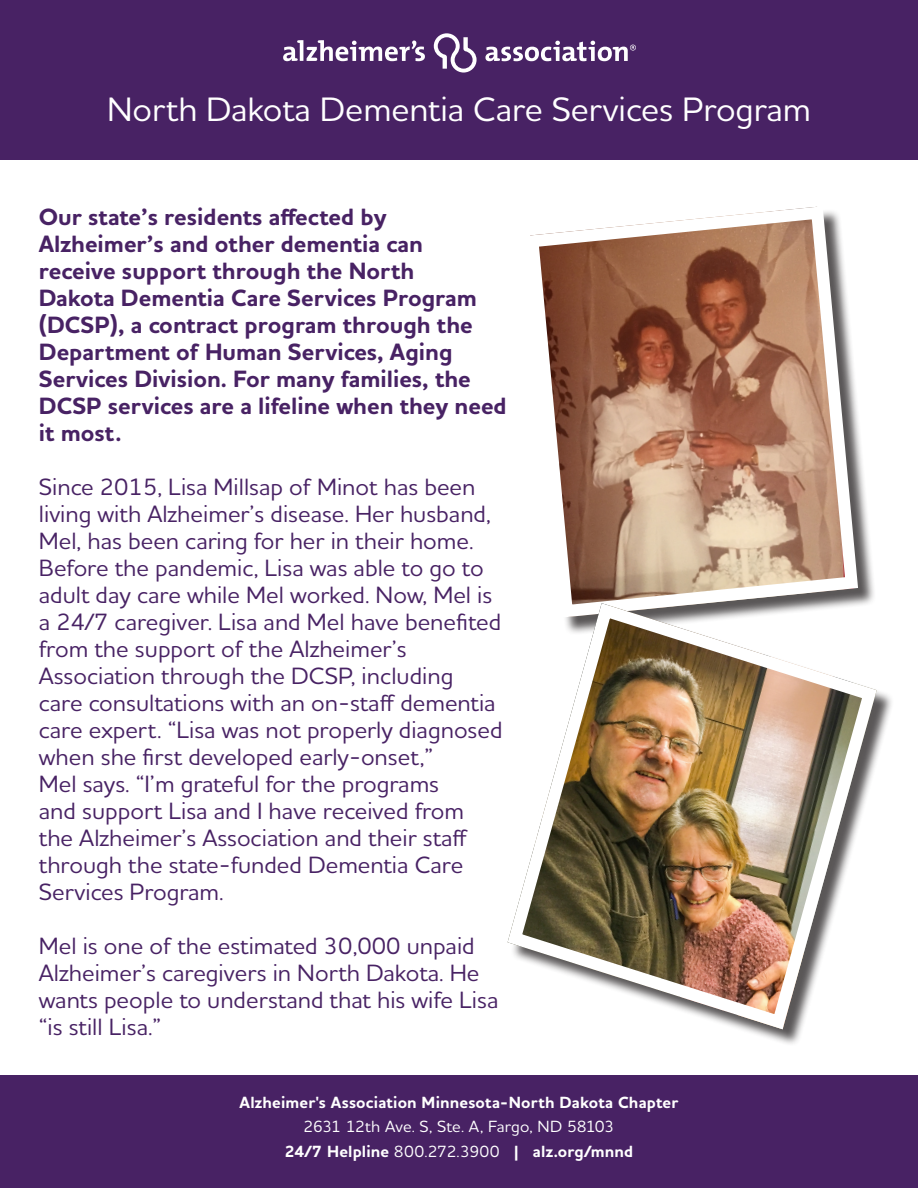
<style>
.page{position:relative;width:918px;height:1188px;background:#fff}
.page>*{position:absolute;margin:0;border:0;box-sizing:border-box;transform-origin:0 0}
.t1{font:500 34.5px "Houschka Alt Pro";color:#fff}
.t2{font:500 24px/27px "Houschka Alt Pro";color:#482264}
.t3{font:700 24px/27px "Houschka Alt Pro";color:#482264}
.Bullets{font:700 16.5px "Houschka Alt Pro";letter-spacing:.01em;color:#fff}
.Bullets-2{font:500 16.5px "Houschka Alt Pro";letter-spacing:-.005em;color:#fff}
.s1{font-weight:500}
</style>
<div class="page">
<div style="left:0;top:0;width:918px;height:160px;background:#482264"></div>
<div style="left:0;top:1076px;width:918px;height:112px;background:#482264"></div>
<svg style="left:434px;top:33px;width:43px;height:40px"></svg>
<svg style="left:283px;top:40px;width:142px;height:21px"></svg>
<svg style="left:485px;top:41px;width:151px;height:20px"></svg>
<div style="left:529px;top:209px;width:347px;height:427px;background:#231f20;opacity:.75"></div>
<svg style="left:529px;top:206px;width:336px;height:390px"></svg>
<img style="left:507px;top:596px;width:377px;height:441px">
<p class="t1" style="left:107px;top:87px;width:705px">North Dakota Dementia Care Services Program</p>
<p class="t3" style="left:39px;top:204px;width:469px">Our state’s residents affected by Alzheimer’s and other dementia can<br>receive support through the North<br>Dakota Dementia Care Services Program (DCSP), a contract program through the Department of Human Services, Aging Services Division. For many families, the DCSP services are a lifeline when they need it most.</p>
<p class="t2" style="left:39px;top:472px;width:465px">Since 2015, Lisa Millsap of Minot has been living with Alzheimer’s disease. Her husband, Mel, has been caring for her in their home.<br>Before the pandemic, Lisa was able to go to adult day care while Mel worked. Now, Mel is a 24/7 caregiver. Lisa and Mel have benefited from the support of the Alzheimer’s Association through the DCSP, including care consultations with an on-staff dementia care expert. “Lisa was not properly diagnosed when she first developed early-onset,”<br>Mel says. “I’m grateful for the programs<br>and support Lisa and I have received from the Alzheimer’s Association and their staff through the state-funded Dementia Care Services Program.</p>
<p class="t2" style="left:39px;top:931px;width:461px">Mel is one of the estimated 30,000 unpaid Alzheimer’s caregivers in North Dakota. He wants people to understand that his wife Lisa “is still Lisa.”</p>
<p class="Bullets" style="left:239px;top:1091px;width:441px">Alzheimer's Association Minnesota-North Dakota Chapter</p>
<p class="Bullets-2" style="left:304px;top:1116px;width:312px">2631 12th Ave. S, Ste. A, Fargo, ND 58103</p>
<p class="Bullets" style="left:285px;top:1141px;width:350px">24/7 Helpline <span class="s1">800.272.3900</span> | alz.org/mnnd</p>
</div>
